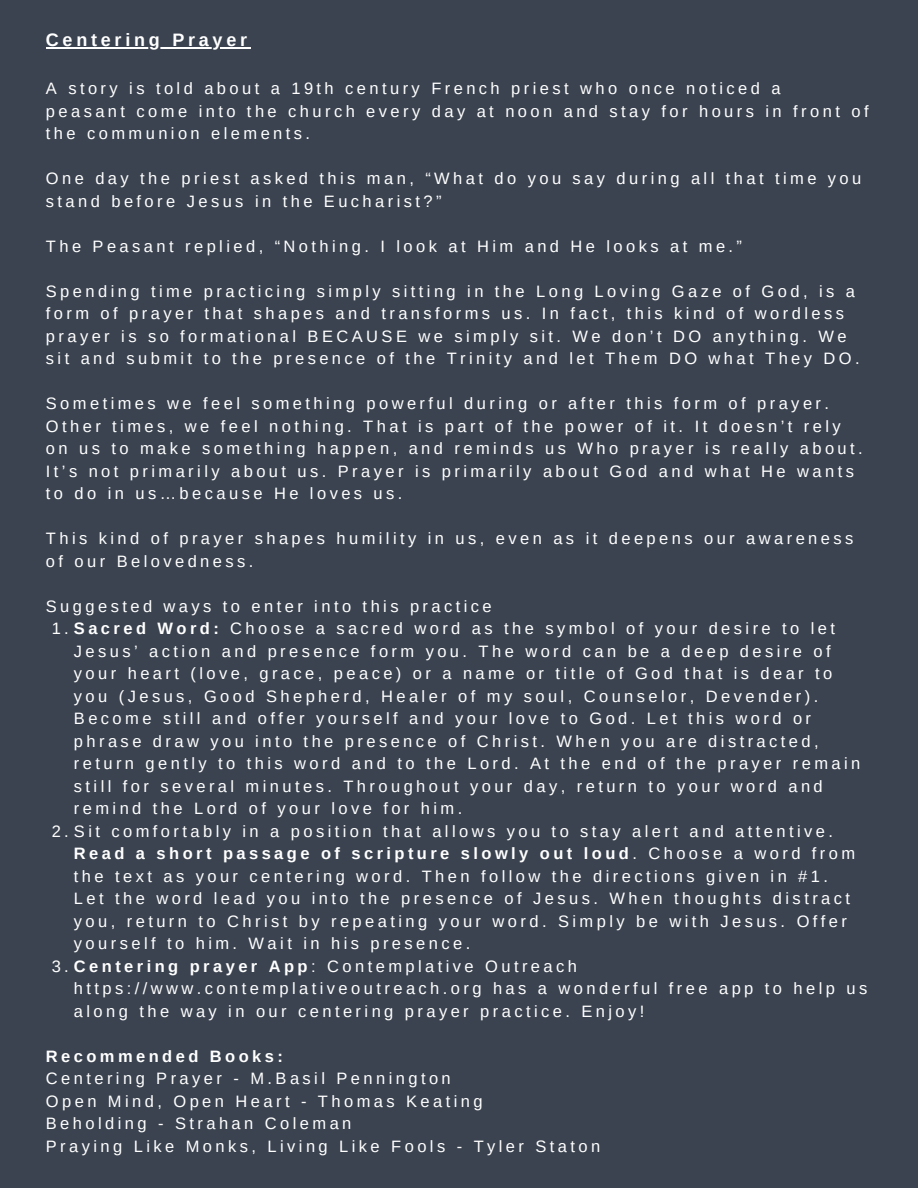
<style>
.page{position:relative;width:918px;height:1188px;background:#3b4350}
.page>*{position:absolute;margin:0;border:0;box-sizing:border-box;transform-origin:0 0}
.t1{font:700 18px "Arimo";letter-spacing:.21em;color:#fff}
.t2{font:16.5px/22.5px "Arimo";letter-spacing:.21em;color:#fff}
.t3{font:700 16.5px "Arimo";letter-spacing:.21em;color:#fff}
.s1{font-weight:700}
.s2{font-weight:400}
</style>
<div class="page">
<hr style="left:46px;top:47px;width:205px;height:1px;background:#fff">
<p class="t1" style="left:46px;top:30px;width:203px">Centering Prayer</p>
<p class="t2" style="left:46px;top:77px;width:824px">A story is told about a 19th century French priest who once noticed a<br>peasant come into the church every day at noon and stay for hours in front of the communion elements.</p>
<p class="t2" style="left:46px;top:167px;width:817px">One day the priest asked this man, “What do you say during all that time you stand before Jesus in the Eucharist?”</p>
<p class="t2" style="left:46px;top:235px;width:698px">The Peasant replied, “Nothing. I look at Him and He looks at me.”</p>
<p class="t2" style="left:46px;top:280px;width:815px">Spending time practicing simply sitting in the Long Loving Gaze of God, is a form of prayer that shapes and transforms us. In fact, this kind of wordless prayer is so formational BECAUSE we simply sit. We don’t DO anything. We sit and submit to the presence of the Trinity and let Them DO what They DO.</p>
<p class="t2" style="left:46px;top:392px;width:818px">Sometimes we feel something powerful during or after this form of prayer.<br>Other times, we feel nothing. That is part of the power of it. It doesn’t rely on us to make something happen, and reminds us Who prayer is really about.<br>It’s not primarily about us. Prayer is primarily about God and what He wants to do in us…because He loves us.</p>
<p class="t2" style="left:46px;top:527px;width:809px">This kind of prayer shapes humility in us, even as it deepens our awareness of our Belovedness.</p>
<p class="t2" style="left:46px;top:595px;width:447px">Suggested ways to enter into this practice</p>
<p class="t2" style="left:52px;top:617px;width:785px">1.<span class="s1">Sacred Word:</span> Choose a sacred word as the symbol of your desire to let</p>
<p class="t2" style="left:74px;top:640px;width:758px">Jesus’ action and presence form you. The word can be a deep desire of</p>
<p class="t2" style="left:74px;top:662px;width:760px">your heart (love, grace, peace) or a name or title of God that is dear to</p>
<p class="t2" style="left:74px;top:685px;width:746px">you (Jesus, Good Shepherd, Healer of my soul, Counselor, Devender).</p>
<p class="t2" style="left:74px;top:707px;width:739px">Become still and offer yourself and your love to God. Let this word or</p>
<p class="t2" style="left:74px;top:730px;width:746px">phrase draw you into the presence of Christ. When you are distracted,</p>
<p class="t2" style="left:74px;top:752px;width:788px">return gently to this word and to the Lord. At the end of the prayer remain</p>
<p class="t2" style="left:74px;top:775px;width:750px">still for several minutes. Throughout your day, return to your word and</p>
<p class="t2" style="left:74px;top:797px;width:390px">remind the Lord of your love for him.</p>
<p class="t2" style="left:52px;top:820px;width:783px">2.Sit comfortably in a position that allows you to stay alert and attentive.</p>
<p class="t3" style="left:74px;top:844px;width:783px">Read a short passage of scripture slowly out loud<span class="s2">. Choose a word from</span></p>
<p class="t2" style="left:74px;top:865px;width:756px">the text as your centering word. Then follow the directions given in #1.</p>
<p class="t2" style="left:74px;top:887px;width:778px">Let the word lead you into the presence of Jesus. When thoughts distract</p>
<p class="t2" style="left:74px;top:910px;width:775px">you, return to Christ by repeating your word. Simply be with Jesus. Offer</p>
<p class="t2" style="left:74px;top:932px;width:398px">yourself to him. Wait in his presence.</p>
<p class="t2" style="left:52px;top:955px;width:527px">3.<span class="s1">Centering prayer App</span>: Contemplative Outreach</p>
<p class="t2" style="left:74px;top:977px;width:795px">https://www.contemplativeoutreach.org has a wonderful free app to help us</p>
<p class="t2" style="left:74px;top:1000px;width:572px">along the way in our centering prayer practice. Enjoy!</p>
<p class="t3" style="left:46px;top:1047px;width:239px">Recommended Books:</p>
<p class="t2" style="left:46px;top:1067px;width:556px">Centering Prayer - M.Basil Pennington<br>Open Mind, Open Heart - Thomas Keating<br>Beholding - Strahan Coleman<br>Praying Like Monks, Living Like Fools - Tyler Staton</p>
</div>
